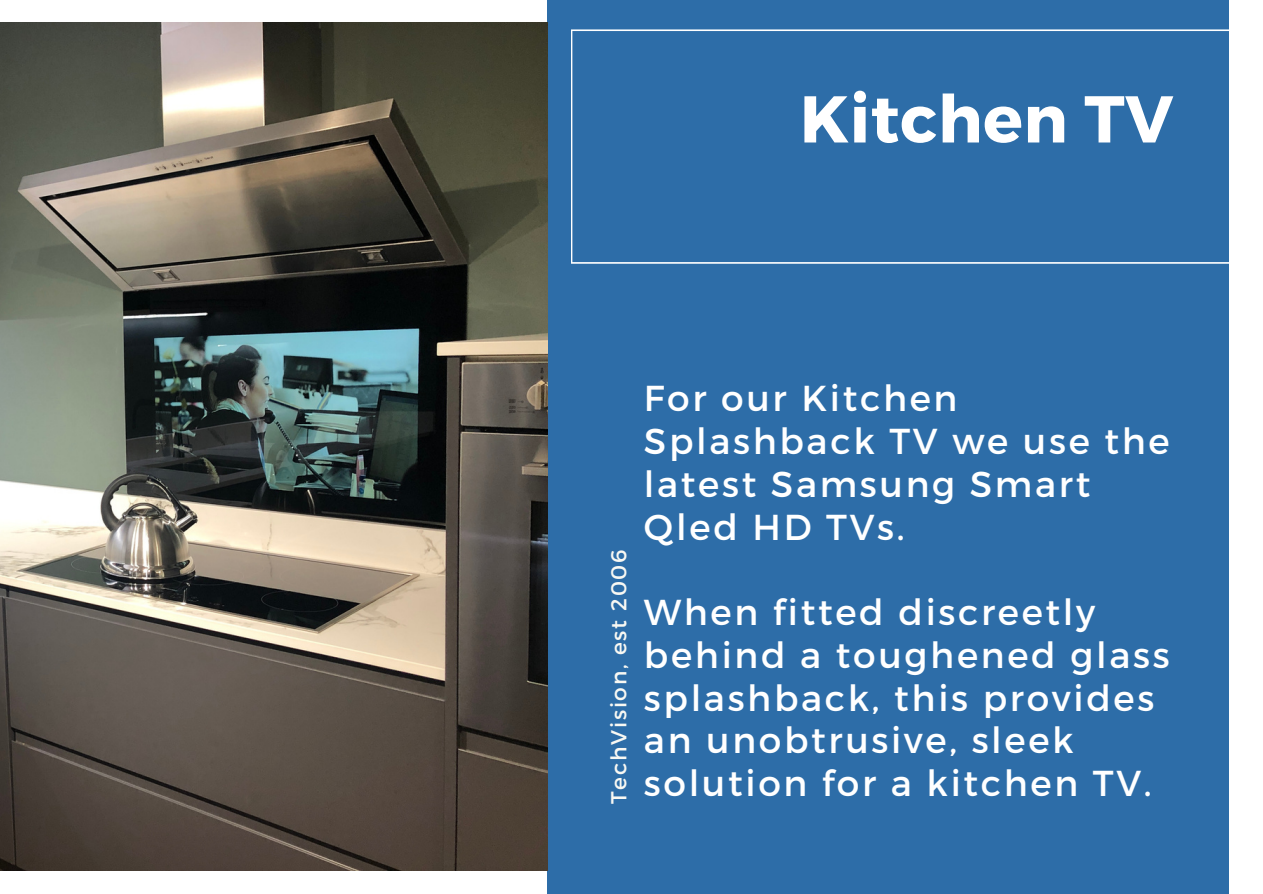
<style>
.page{position:relative;width:1263px;height:894px;background:#fff}
.page>*{position:absolute;margin:0;border:0;box-sizing:border-box;transform-origin:0 0}
.t1{font:700 66px "Montserrat";letter-spacing:.01em;color:#fff}
.t2{font:36px/42.8px "Montserrat";letter-spacing:.075em;color:#fff}
.t3{font:21.75px "Montserrat";letter-spacing:.08em;color:#f8f8f3}
</style>
<div class="page">
<div style="left:547px;top:0;width:682px;height:893px;background:#2d6da8"></div>
<svg style="left:571px;top:29px;width:658px;height:235px"></svg>
<img style="left:0;top:22px;width:548px;height:848px">
<h1 class="t1" style="left:800px;top:76px;width:375px">Kitchen TV</h1>
<p class="t3" style="left:605px;top:803px;width:256px;rotate:-90deg">TechVision, est 2006</p>
<p class="t2" style="left:644px;top:375px;width:527px">For our Kitchen<br>Splashback TV we use the latest Samsung Smart<br>Qled HD TVs.</p>
<p class="t2" style="left:644px;top:589px;width:527px">When fitted discreetly behind a toughened glass splashback, this provides an unobtrusive, sleek solution for a kitchen TV.</p>
</div>
